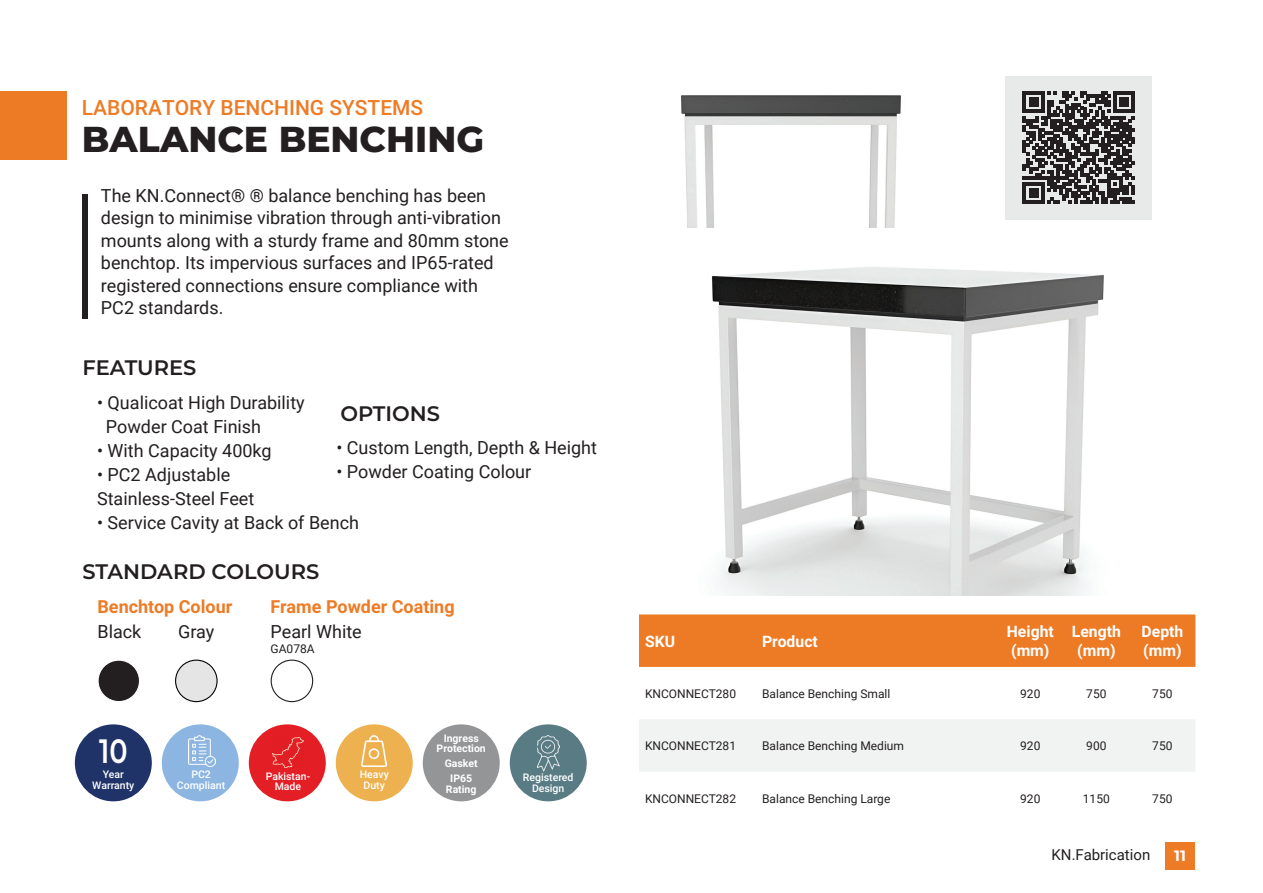
<style>
.page{position:relative;width:1263px;height:893px;background:#fff}
.page>*{position:absolute;margin:0;border:0;box-sizing:border-box;transform-origin:0 0}
.t1{font:800 36px "Montserrat";color:#231f20}
.t2{font:600 33.75px "Montserrat";color:#fff;scale:.8 1}
.t3{font:600 21px "Montserrat";color:#231f20}
.t4{font:500 21px "Roboto";color:#ee7b25}
.t5{font:18px/22.5px "Roboto";color:#231f20}
.t6{font:700 18px "Roboto";color:#ee7b25}
.t7{font:700 15.75px/18.9px "Roboto";color:#fff}
.t8{font:15px "Roboto";color:#231f20}
.t9{font:700 15px "Montserrat";color:#fff}
.t10{font:12px "Roboto";color:#231f20}
.t11{font:500 10.5px/10.5px "Roboto";color:#fff;text-align:center}
.t12{font:700 10.5px/10.5px "Roboto";color:#fff;text-align:center}
</style>
<div class="page">
<div style="left:1165px;top:842px;width:30px;height:27px;background:#ee7b25"></div>
<div style="left:83px;top:194px;width:5px;height:124px;background:#231f20"></div>
<svg style="left:98px;top:660px;width:42px;height:42px"></svg>
<svg style="left:175px;top:660px;width:43px;height:42px"></svg>
<svg style="left:271px;top:660px;width:42px;height:42px"></svg>
<div style="left:639px;top:614px;width:556px;height:53px;background:#ed7b25"></div>
<div style="left:639px;top:720px;width:556px;height:52px;background:#f1f3f3"></div>
<div style="left:1006px;top:76px;width:146px;height:143px;background:#e8eae9"></div>
<svg style="left:1023px;top:92px;width:112px;height:112px"></svg>
<img style="left:681px;top:95px;width:220px;height:133px">
<img style="left:711px;top:267px;width:393px;height:328px">
<div style="left:423px;top:724px;width:77px;height:77px;background:#949597;border-radius:50%"></div>
<div style="left:249px;top:724px;width:77px;height:77px;background:#e31e25;border-radius:50%"></div>
<img style="left:272px;top:737px;width:32px;height:30px">
<div style="left:162px;top:724px;width:77px;height:77px;background:#8cb6e1;border-radius:50%"></div>
<img style="left:188px;top:735px;width:27px;height:31px">
<div style="left:336px;top:724px;width:77px;height:77px;background:#edb150;border-radius:50%"></div>
<img style="left:362px;top:736px;width:25px;height:30px">
<div style="left:510px;top:724px;width:77px;height:77px;background:#597b84;border-radius:50%"></div>
<img style="left:537px;top:735px;width:22px;height:36px">
<div style="left:75px;top:724px;width:77px;height:77px;background:#1f3368;border-radius:50%"></div>
<div style="left:0;top:92px;width:67px;height:68px;background:#ed7b25"></div>
<p class="t4" style="left:82px;top:93px;width:343px">LABORATORY BENCHING SYSTEMS</p>
<h1 class="t1" style="left:82px;top:112px;width:404px">BALANCE BENCHING</h1>
<p class="t5" style="left:101px;top:183px;width:409px">The KN.Connect® ® balance benching has been design to minimise vibration through anti-vibration mounts along with a sturdy frame and 80mm stone benchtop. Its impervious surfaces and IP65-rated registered connections ensure compliance with PC2 standards.</p>
<p class="t3" style="left:82px;top:352px;width:116px">FEATURES</p>
<p class="t5" style="left:106px;top:390px;width:200px;line-height:24px;text-indent:-9px">• Qualicoat High Durability<br>Powder Coat Finish</p>
<p class="t5" style="left:97px;top:439px;width:176px">• With Capacity 400kg</p>
<p class="t5" style="left:97px;top:462px;width:159px;line-height:24px">• PC2 Adjustable<br>Stainless-Steel Feet</p>
<p class="t5" style="left:97px;top:511px;width:263px">• Service Cavity at Back of Bench</p>
<p class="t3" style="left:340px;top:399px;width:101px">OPTIONS</p>
<p class="t5" style="left:336px;top:436px;width:262px">• Custom Length, Depth &amp; Height</p>
<p class="t5" style="left:336px;top:460px;width:196px">• Powder Coating Colour</p>
<p class="t3" style="left:82px;top:557px;width:238px">STANDARD COLOURS</p>
<p class="t6" style="left:98px;top:594px;width:136px">Benchtop Colour</p>
<p class="t5" style="left:98px;top:619px;width:45px">Black</p>
<p class="t5" style="left:178px;top:619px;width:38px">Gray</p>
<p class="t6" style="left:271px;top:594px;width:186px">Frame Powder Coating</p>
<p class="t5" style="left:271px;top:619px;width:93px">Pearl White</p>
<p class="t10" style="left:271px;top:640px;width:46px">GA078A</p>
<h2 class="t2" style="left:99px;top:727px;width:37px">10</h2>
<p class="t11" style="left:92px;top:769px;width:44px">Year<br>Warranty</p>
<p class="t12" style="left:437px;top:732px;width:51px">Ingress<br>Protection</p>
<p class="t12" style="left:445px;top:756px;width:34px;line-height:15px">Gasket<br>IP65</p>
<p class="t12" style="left:446px;top:783px;width:32px">Rating</p>
<p class="t11" style="left:177px;top:769px;width:50px">PC2<br>Compliant</p>
<p class="t11" style="left:360px;top:769px;width:31px">Heavy<br>Duty</p>
<p class="t11" style="left:523px;top:772px;width:52px">Registered<br>Design</p>
<p class="t11" style="left:266px;top:770px;width:46px">Pakistan-<br>Made</p>
<p class="t7" style="left:645px;top:631px;width:32px">SKU</p>
<p class="t7" style="left:762px;top:631px;width:57px">Product</p>
<p class="t7" style="left:1007px;top:621px;width:48px">Height (mm)</p>
<p class="t7" style="left:1072px;top:621px;width:51px;text-align:center">Length (mm)</p>
<p class="t7" style="left:1141px;top:621px;width:43px">Depth (mm)</p>
<p class="t10" style="left:645px;top:685px;width:93px">KNCONNECT280</p>
<p class="t10" style="left:762px;top:685px;width:130px">Balance Benching Small</p>
<p class="t10" style="left:1020px;top:685px;width:22px">920</p>
<p class="t10" style="left:1086px;top:685px;width:22px">750</p>
<p class="t10" style="left:1152px;top:685px;width:22px">750</p>
<p class="t10" style="left:645px;top:737px;width:93px">KNCONNECT281</p>
<p class="t10" style="left:762px;top:737px;width:143px">Balance Benching Medium</p>
<p class="t10" style="left:1020px;top:737px;width:22px">920</p>
<p class="t10" style="left:1086px;top:737px;width:22px">900</p>
<p class="t10" style="left:1152px;top:737px;width:22px">750</p>
<p class="t10" style="left:645px;top:790px;width:93px">KNCONNECT282</p>
<p class="t10" style="left:762px;top:790px;width:130px">Balance Benching Large</p>
<p class="t10" style="left:1020px;top:790px;width:22px">920</p>
<p class="t10" style="left:1083px;top:790px;width:28px">1150</p>
<p class="t10" style="left:1152px;top:790px;width:22px">750</p>
<p class="t8" style="left:1051px;top:844px;width:100px">KN.Fabrication</p>
<p class="t9" style="left:1174px;top:845px;width:13px">11</p>
</div>
